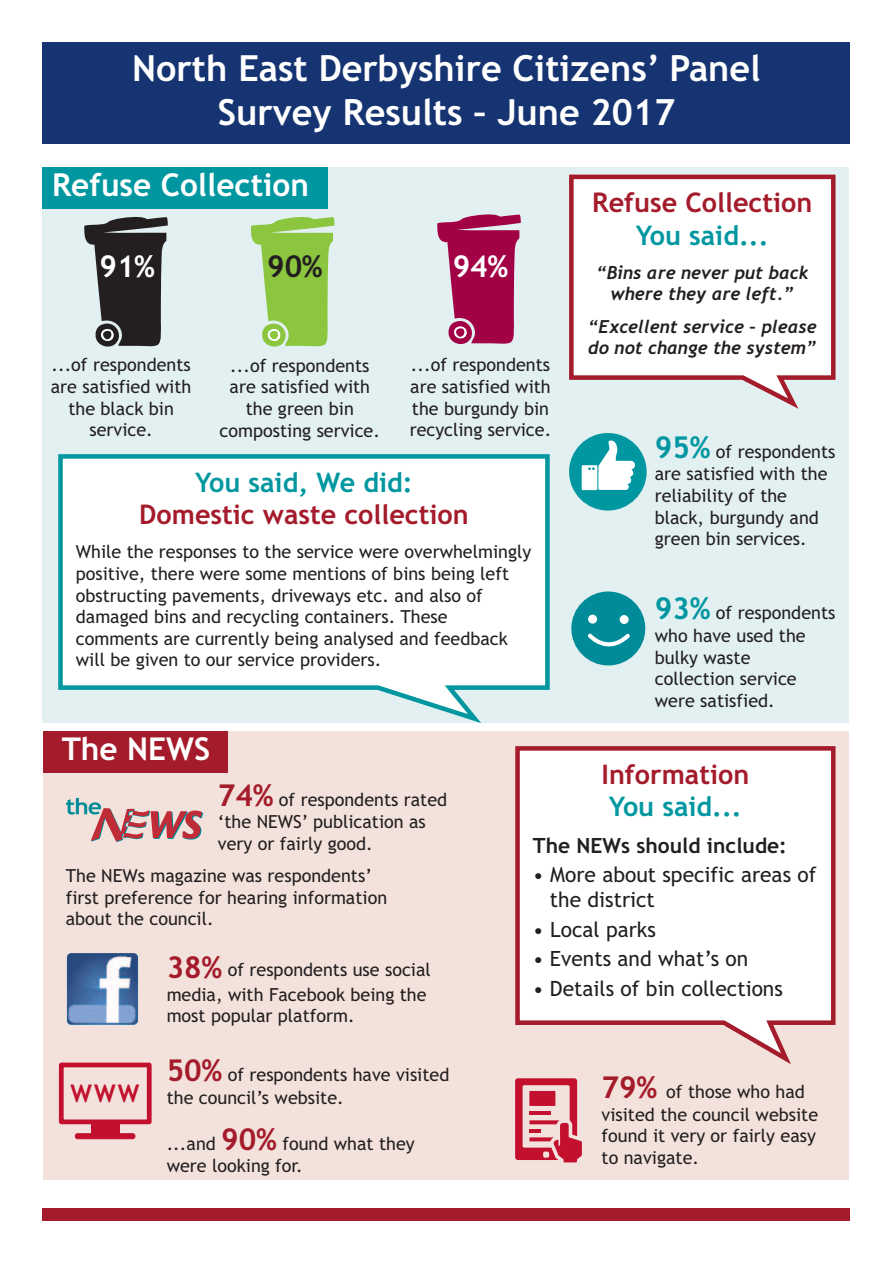
<style>
.page{position:relative;width:893px;height:1263px;background:#fff}
.page>*{position:absolute;margin:0;border:0;box-sizing:border-box;transform-origin:0 0}
.t1{font:700 36px/43.2px "Trebuchet MS";color:#fff;text-align:center}
.t2{font:700 31.5px "Trebuchet MS";color:#fff}
.t3{font:700 30px "Trebuchet MS";color:#fff}
.t4{font:700 30px "Trebuchet MS";color:#231f20}
.t5{font:700 27px "Trebuchet MS";color:#a41b2b}
.t6{font:700 27px "Trebuchet MS";color:#0097a0}
.t7{font:700 24.45px "Trebuchet MS";color:#c3102f}
.t8{font:21px/25.2px "Trebuchet MS";color:#231f20}
.t9{font:700 21px "Trebuchet MS";color:#231f20}
.t10{font:18px/21.6px "Trebuchet MS";color:#231f20}
.t11{font:italic 700 18px/21.6px "Trebuchet";color:#231f20;text-align:center}
.s1{font-weight:700;font-size:30px;color:#0097a0}
.s2{font-weight:700;font-size:30px;color:#a41b2b}
</style>
<div class="page">
<div style="left:43px;top:731px;width:806px;height:449px;background:#f3e2dc"></div>
<div style="left:43px;top:1208px;width:807px;height:12px;background:#a41b2b"></div>
<div style="left:43px;top:167px;width:806px;height:556px;background:#e2f0f2"></div>
<svg style="left:569px;top:175px;width:266px;height:234px;background:#f5edef"></svg>
<svg style="left:515px;top:746px;width:320px;height:318px;background:#f9f2f2"></svg>
<div style="left:43px;top:43px;width:807px;height:101px;background:#163471"></div>
<svg style="left:84px;top:217px;width:84px;height:130px"></svg>
<svg style="left:251px;top:217px;width:83px;height:130px"></svg>
<svg style="left:437px;top:214px;width:84px;height:130px"></svg>
<svg style="left:571px;top:591px;width:74px;height:74px"></svg>
<div style="left:569px;top:433px;width:78px;height:77px;background:#0097a0;border-radius:50%"></div>
<svg style="left:582px;top:440px;width:53px;height:50px"></svg>
<svg style="left:58px;top:454px;width:492px;height:269px;background:#eff8f8"></svg>
<svg style="left:66px;top:798px;width:137px;height:44px"></svg>
<img style="left:67px;top:953px;width:71px;height:72px;border-radius:4px">
<div style="left:75px;top:1134px;width:60px;height:5px;background:#c3102f;border-radius:2px"></div>
<div style="left:75px;top:1133px;width:60px;height:6px;border:1px solid #c3102f;border-radius:2px"></div>
<div style="left:91px;top:1124px;width:28px;height:10px;background:#c3102f"></div>
<div style="left:59px;top:1062px;width:93px;height:62px;border:5px solid #c3102f"></div>
<svg style="left:515px;top:1078px;width:67px;height:84px"></svg>
<div style="left:43px;top:167px;width:285px;height:41px;background:#0097a0"></div>
<div style="left:43px;top:731px;width:184px;height:41px;background:#a41b2b"></div>
<h1 class="t1" style="left:132px;top:47px;width:630px">North East Derbyshire Citizens’ Panel<br>Survey Results – June 2017</h1>
<h2 class="t2" style="left:52px;top:167px;width:258px">Refuse Collection</h2>
<h3 class="t3" style="left:99px;top:249px;width:57px">91%</h3>
<h3 class="t4" style="left:267px;top:249px;width:57px">90%</h3>
<h3 class="t3" style="left:453px;top:249px;width:57px">94%</h3>
<p class="t10" style="left:51px;top:354px;width:142px;text-align:center">...of respondents are satisfied with the black bin service.</p>
<p class="t10" style="left:220px;top:355px;width:162px;text-align:center">...of respondents are satisfied with the green bin composting service.</p>
<p class="t10" style="left:410px;top:354px;width:143px">...of respondents are satisfied with the burgundy bin recycling service.</p>
<h3 class="t6" style="left:195px;top:467px;width:219px">You said, We did:</h3>
<h3 class="t5" style="left:139px;top:499px;width:331px">Domestic waste collection</h3>
<p class="t10" style="left:76px;top:541px;width:457px">While the responses to the service were overwhelmingly positive, there were some mentions of bins being left obstructing pavements, driveways etc. and also of damaged bins and recycling containers. These comments are currently being analysed and feedback will be given to our service providers.</p>
<h2 class="t2" style="left:62px;top:731px;width:150px">The NEWS</h2>
<h3 class="t5" style="left:592px;top:187px;width:222px">Refuse Collection</h3>
<h3 class="t6" style="left:636px;top:219px;width:134px">You said...</h3>
<p class="t11" style="left:596px;top:262px;width:214px">“Bins are never put back where they are left.”</p>
<p class="t11" style="left:588px;top:316px;width:230px;text-align:left">“Excellent service – please do not change the system”</p>
<p class="t10" style="left:655px;top:441px;width:182px"><span class="s1">95%</span> of respondents are satisfied with the reliability of the black, burgundy and green bin services.</p>
<p class="t10" style="left:655px;top:602px;width:182px"><span class="s1">93%</span> of respondents who have used the bulky waste<br>collection service were satisfied.</p>
<h3 class="t5" style="left:601px;top:758px;width:149px">Information</h3>
<h3 class="t6" style="left:609px;top:791px;width:134px">You said...</h3>
<p class="t9" style="left:533px;top:833px;width:256px">The NEWs should include:</p>
<p class="t8" style="left:550px;top:862px;width:268px;text-indent:-17px">• More about specific areas of the district</p>
<p class="t8" style="left:533px;top:917px;width:125px">• Local parks</p>
<p class="t8" style="left:533px;top:946px;width:217px">• Events and what’s on</p>
<p class="t8" style="left:533px;top:976px;width:252px">• Details of bin collections</p>
<p class="t10" style="left:218px;top:788px;width:231px;line-height:22.2px"><span class="s2">74%</span> of respondents rated ‘the NEWS’ publication as very or fairly good.</p>
<p class="t10" style="left:66px;top:865px;width:323px">The NEWs magazine was respondents’ first preference for hearing information about the council.</p>
<p class="t10" style="left:167px;top:958px;width:266px;line-height:24.2px"><span class="s2">38%</span> of respondents use social media, with Facebook being the</p>
<p class="t10" style="left:167px;top:1005px;width:189px">most popular platform.</p>
<p class="t10" style="left:167px;top:1064px;width:284px;line-height:22.6px"><span class="s2">50%</span> of respondents have visited the council’s website.</p>
<p class="t10" style="left:167px;top:1132px;width:250px;line-height:22.6px">...and <span class="s2">90%</span> found what they were looking for.</p>
<h3 class="t7" style="left:71px;top:1077px;width:70px">WWW</h3>
<p class="t10" style="left:602px;top:1081px;width:218px"><span class="s2">79%</span> of those who had visited the council website found it very or fairly easy to navigate.</p>
</div>
